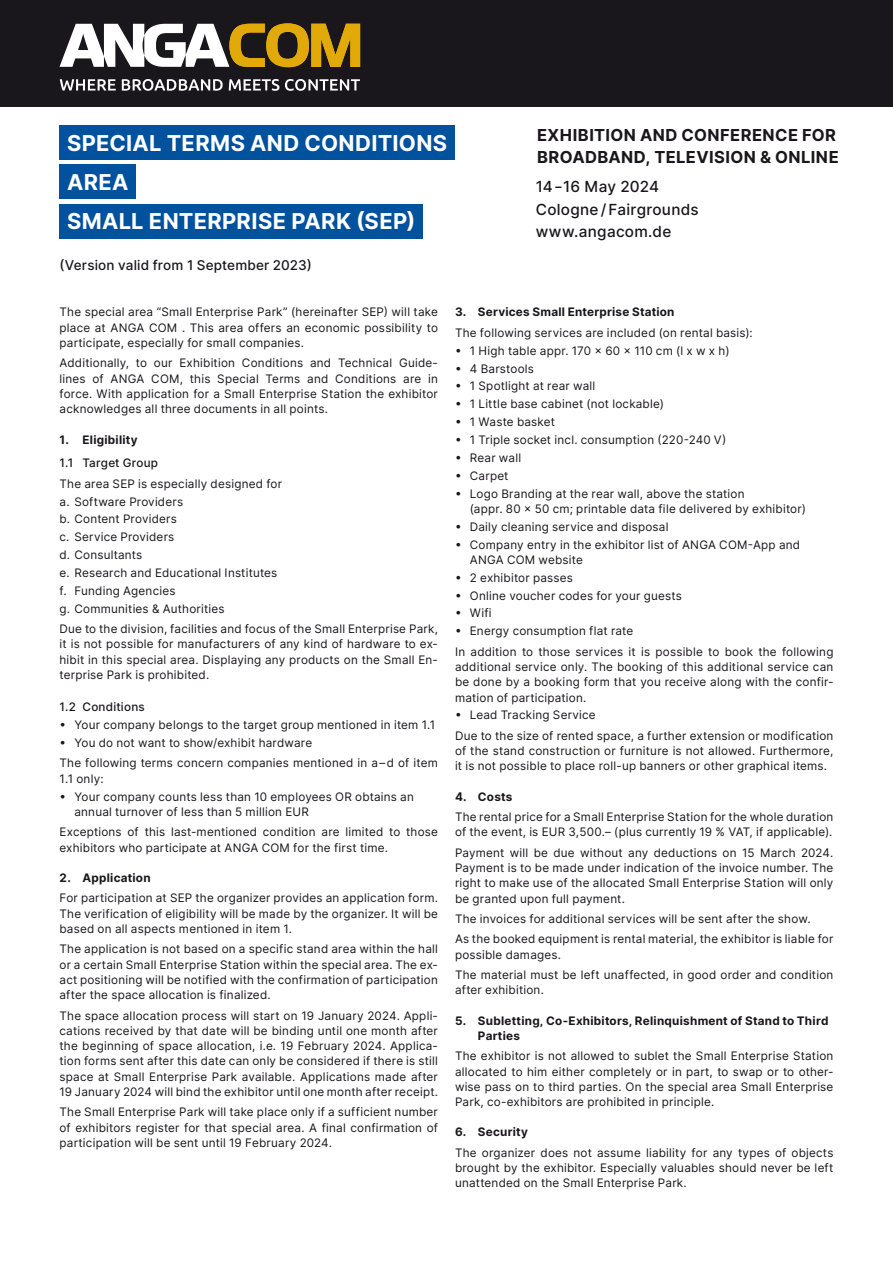
<style>
.page{position:relative;width:893px;height:1263px;background:#fff}
.page>*{position:absolute;margin:0;border:0;box-sizing:border-box;transform-origin:0 0}
.t1{font:700 21.9px "Inter";letter-spacing:.015em;color:#fff}
.t2{font:700 16.5px "Inter";letter-spacing:.025em;color:#1a171c}
.t3{font:500 15.3px "Inter";letter-spacing:.015em;color:#1a171c}
.Text_klein{font:500 13.5px "Inter";letter-spacing:.015em;color:#1a171c}
.Text_Bedingungen{font:11.7px/15.3px "Inter";letter-spacing:.02em;color:#1a171c;text-align:justify}
.Aufzählung_Bedingungen{font:11.7px/15.3px "Inter";letter-spacing:.02em;color:#1a171c}
.Bedingungen_1{font:700 11.7px/15.3px "Inter";letter-spacing:.02em;color:#1a171c}
.Bedingungen_1_1{font:500 11.7px "Inter";letter-spacing:.015em;color:#1a171c}
</style>
<div class="page">
<div style="left:0;top:0;width:893px;height:106px;background:#1a171c"></div>
<svg style="left:60px;top:23px;width:300px;height:45px"></svg>
<svg style="left:60px;top:79px;width:56px;height:12px"></svg>
<svg style="left:122px;top:79px;width:101px;height:12px"></svg>
<svg style="left:229px;top:79px;width:50px;height:12px"></svg>
<svg style="left:285px;top:79px;width:75px;height:12px"></svg>
<div style="left:60px;top:165px;width:76px;height:34px;background:#00519e"></div>
<div style="left:60px;top:125px;width:395px;height:34px;background:#00519e"></div>
<div style="left:60px;top:204px;width:363px;height:34px;background:#00519e"></div>
<p class="t1" style="left:67px;top:127px;width:382px">SPECIAL TERMS AND CONDITIONS</p>
<p class="t1" style="left:67px;top:166px;width:63px">AREA</p>
<p class="t1" style="left:67px;top:205px;width:350px">SMALL ENTERPRISE PARK (SEP)</p>
<p class="Text_klein" style="left:60px;top:255px;width:254px">(Version valid from 1 September 2023)</p>
<p class="t2" style="left:537px;top:123px;width:300px">EXHIBITION AND CONFERENCE FOR</p>
<p class="t2" style="left:537px;top:145px;width:303px">BROADBAND, TELEVISION &amp; ONLINE</p>
<p class="t3" style="left:536px;top:175px;width:125px">14 – 16 May 2024</p>
<p class="t3" style="left:536px;top:198px;width:164px">Cologne/Fairgrounds</p>
<p class="t3" style="left:536px;top:221px;width:137px">www.angacom.de</p>
<p class="Text_Bedingungen" style="left:60px;top:304px;width:380px">The special area “Small Enterprise Park” (hereinafter SEP) will take place at ANGA COM . This area offers an economic possibility to participate, especially for small companies.</p>
<p class="Text_Bedingungen" style="left:60px;top:355px;width:380px">Additionally, to our Exhibition Conditions and Technical Guide&shy;lines of ANGA COM, this Special Terms and Conditions are in force. With application for a Small Enterprise Station the exhibitor acknowledges all three documents in all points.</p>
<p class="Bedingungen_1" style="left:60px;top:431px;width:80px">1. Eligibility</p>
<p class="Bedingungen_1_1" style="left:60px;top:455px;width:100px">1.1 Target Group</p>
<p class="Text_Bedingungen" style="left:60px;top:476px;width:224px">The area SEP is especially designed for</p>
<p class="Aufzählung_Bedingungen" style="left:60px;top:493px;width:125px">a. Software Providers</p>
<p class="Aufzählung_Bedingungen" style="left:60px;top:511px;width:119px">b. Content Providers</p>
<p class="Aufzählung_Bedingungen" style="left:60px;top:529px;width:116px">c. Service Providers</p>
<p class="Aufzählung_Bedingungen" style="left:60px;top:547px;width:84px">d. Consultants</p>
<p class="Aufzählung_Bedingungen" style="left:60px;top:565px;width:219px">e. Research and Educational Institutes</p>
<p class="Aufzählung_Bedingungen" style="left:60px;top:583px;width:117px">f. Funding Agencies</p>
<p class="Aufzählung_Bedingungen" style="left:60px;top:601px;width:167px">g. Communities &amp; Authorities</p>
<p class="Text_Bedingungen" style="left:60px;top:621px;width:380px">Due to the division, facilities and focus of the Small Enterprise Park, it is not possible for manufacturers of any kind of hardware to ex&shy;hibit in this special area. Displaying any products on the Small En&shy;terprise Park is prohibited.</p>
<p class="Bedingungen_1_1" style="left:60px;top:699px;width:87px">1.2 Conditions</p>
<p class="Aufzählung_Bedingungen" style="left:60px;top:717px;width:377px">• Your company belongs to the target group mentioned in item 1.1</p>
<p class="Aufzählung_Bedingungen" style="left:60px;top:735px;width:254px">• You do not want to show/exhibit hardware</p>
<p class="Text_Bedingungen" style="left:60px;top:755px;width:380px">The following terms concern companies mentioned in a–d of item<br>1.1 only:</p>
<p class="Aufzählung_Bedingungen" style="left:74px;top:788px;width:341px;text-indent:-15px">• Your company counts less than 10 employees OR obtains an annual turnover of less than 5 million EUR</p>
<p class="Text_Bedingungen" style="left:60px;top:824px;width:380px">Exceptions of this last-mentioned condition are limited to those exhibitors who participate at ANGA COM for the first time.</p>
<p class="Bedingungen_1" style="left:60px;top:870px;width:93px">2. Application</p>
<p class="Text_Bedingungen" style="left:60px;top:890px;width:380px">For participation at SEP the organizer provides an application form.<br>The verification of eligibility will be made by the organizer. It will be based on all aspects mentioned in item 1.</p>
<p class="Text_Bedingungen" style="left:60px;top:941px;width:380px">The application is not based on a specific stand area within the hall or a certain Small Enterprise Station within the special area. The ex&shy;act positioning will be notified with the confirmation of participation after the space allocation is finalized.</p>
<p class="Text_Bedingungen" style="left:60px;top:1007px;width:380px">The space allocation process will start on 19 January 2024. Appli&shy;cations received by that date will be binding until one month after the beginning of space allocation, i.e. 19 February 2024. Applica&shy;tion forms sent after this date can only be considered if there is still space at Small Enterprise Park available. Applications made after 19 January 2024 will bind the exhibitor until one month after receipt.</p>
<p class="Text_Bedingungen" style="left:60px;top:1104px;width:380px">The Small Enterprise Park will take place only if a sufficient number of exhibitors register for that special area. A final confirmation of participation will be sent until 19 February 2024.</p>
<p class="Bedingungen_1" style="left:455px;top:304px;width:221px">3. Services Small Enterprise Station</p>
<p class="Text_Bedingungen" style="left:455px;top:325px;width:299px">The following services are included (on rental basis):</p>
<p class="Aufzählung_Bedingungen" style="left:455px;top:343px;width:276px">• 1 High table appr. 170 x 60 x 110 cm (l x w x h)</p>
<p class="Aufzählung_Bedingungen" style="left:455px;top:360px;width:80px">• 4 Barstools</p>
<p class="Aufzählung_Bedingungen" style="left:455px;top:378px;width:142px">• 1 Spotlight at rear wall</p>
<p class="Aufzählung_Bedingungen" style="left:455px;top:396px;width:211px">• 1 Little base cabinet (not lockable)</p>
<p class="Aufzählung_Bedingungen" style="left:455px;top:414px;width:101px">• 1 Waste basket</p>
<p class="Aufzählung_Bedingungen" style="left:455px;top:432px;width:273px">• 1 Triple socket incl. consumption (220-240 V)</p>
<p class="Aufzählung_Bedingungen" style="left:455px;top:450px;width:68px">• Rear wall</p>
<p class="Aufzählung_Bedingungen" style="left:455px;top:467px;width:55px">• Carpet</p>
<p class="Aufzählung_Bedingungen" style="left:470px;top:485px;width:338px;text-indent:-15px">• Logo Branding at the rear wall, above the station<br>(appr. 80 x 50 cm; printable data file delivered by exhibitor)</p>
<p class="Aufzählung_Bedingungen" style="left:455px;top:518px;width:215px">• Daily cleaning service and disposal</p>
<p class="Aufzählung_Bedingungen" style="left:470px;top:536px;width:332px;text-indent:-15px">• Company entry in the exhibitor list of ANGA COM-App and<br>ANGA COM website</p>
<p class="Aufzählung_Bedingungen" style="left:455px;top:569px;width:119px">• 2 exhibitor passes</p>
<p class="Aufzählung_Bedingungen" style="left:455px;top:587px;width:229px">• Online voucher codes for your guests</p>
<p class="Aufzählung_Bedingungen" style="left:455px;top:605px;width:38px">• Wifi</p>
<p class="Aufzählung_Bedingungen" style="left:455px;top:623px;width:180px">• Energy consumption flat rate</p>
<p class="Text_Bedingungen" style="left:455px;top:643px;width:380px">In addition to those services it is possible to book the following additional service only. The booking of this additional service can be done by a booking form that you receive along with the confir&shy;mation of participation.</p>
<p class="Aufzählung_Bedingungen" style="left:455px;top:707px;width:142px">• Lead Tracking Service</p>
<p class="Text_Bedingungen" style="left:455px;top:728px;width:380px">Due to the size of rented space, a further extension or modification of the stand construction or furniture is not allowed. Furthermore, it is not possible to place roll-up banners or other graphical items.</p>
<p class="Bedingungen_1" style="left:455px;top:788px;width:59px">4. Costs</p>
<p class="Text_Bedingungen" style="left:455px;top:809px;width:380px">The rental price for a Small Enterprise Station for the whole duration of the event, is EUR 3,500.– (plus currently 19 % VAT, if applicable).</p>
<p class="Text_Bedingungen" style="left:455px;top:844px;width:380px">Payment will be due without any deductions on 15 March 2024.<br>Payment is to be made under indication of the invoice number. The right to make use of the allocated Small Enterprise Station will only be granted upon full payment.</p>
<p class="Text_Bedingungen" style="left:455px;top:911px;width:357px">The invoices for additional services will be sent after the show.</p>
<p class="Text_Bedingungen" style="left:455px;top:931px;width:380px">As the booked equipment is rental material, the exhibitor is liable for possible damages.</p>
<p class="Text_Bedingungen" style="left:455px;top:967px;width:380px">The material must be left unaffected, in good order and condition after exhibition.</p>
<p class="Bedingungen_1" style="left:478px;top:1012px;width:352px;text-indent:-23px">5. Subletting, Co-Exhibitors, Relinquishment of Stand to Third<br>Parties</p>
<p class="Text_Bedingungen" style="left:455px;top:1048px;width:380px">The exhibitor is not allowed to sublet the Small Enterprise Station allocated to him either completely or in part, to swap or to other&shy;wise pass on to third parties. On the special area Small Enterprise Park, co-exhibitors are prohibited in principle.</p>
<p class="Bedingungen_1" style="left:455px;top:1124px;width:74px">6. Security</p>
<p class="Text_Bedingungen" style="left:455px;top:1145px;width:380px">The organizer does not assume liability for any types of objects brought by the exhibitor. Especially valuables should never be left unattended on the Small Enterprise Park.</p>
</div>
